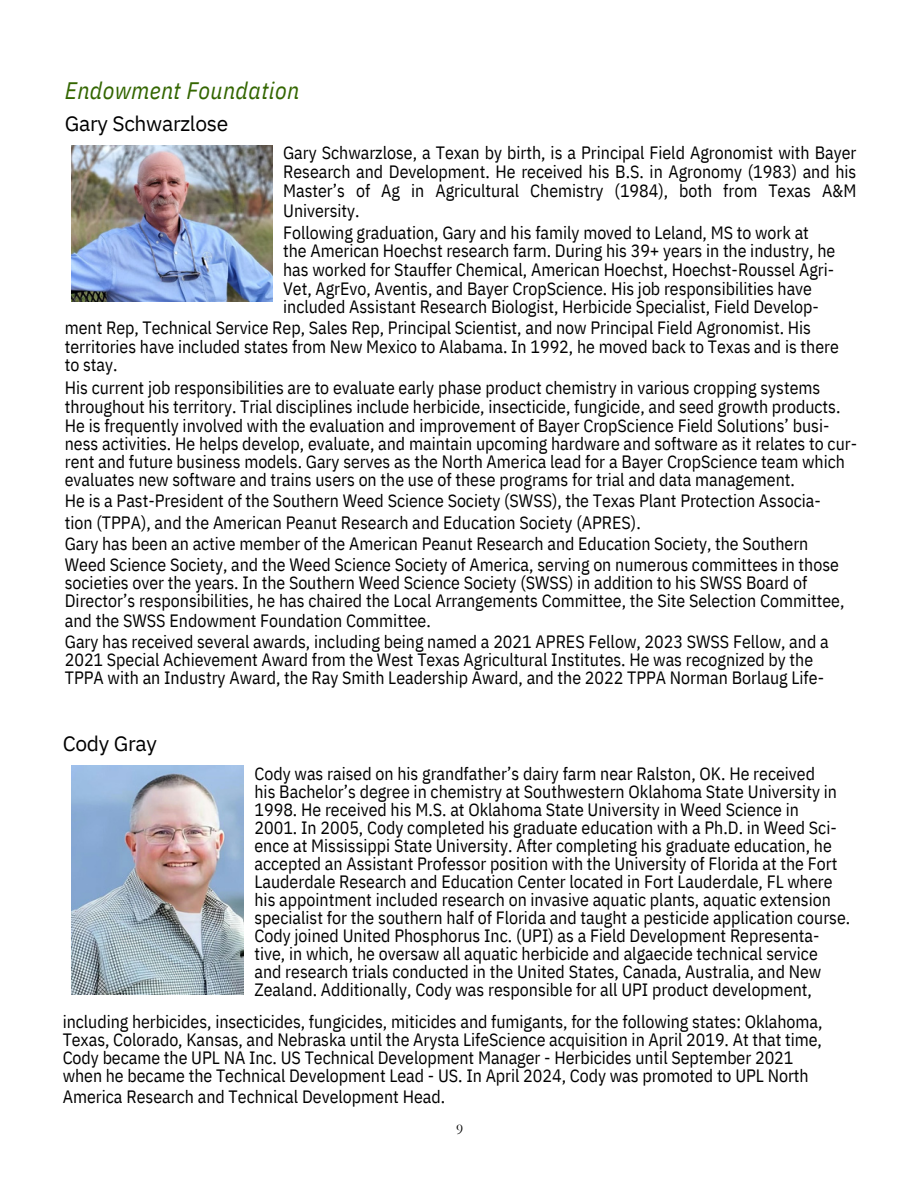
<style>
.page{position:relative;width:918px;height:1188px;background:#fff}
.page>*{position:absolute;margin:0;border:0;box-sizing:border-box;transform-origin:0 0}
.t1{font:italic 23.85px "IBM Plex Sans Cond";letter-spacing:.015em;color:#360}
.t2{font:21px "IBM Plex Sans";letter-spacing:-.015em;color:#000}
.t3{font:17.85px/18px "IBM Plex Sans Cond";color:#000}
.t4{font:15.15px "Garamond";color:#000}
</style>
<div class="page">
<img style="left:72px;top:146px;width:200px;height:155px">
<img style="left:72px;top:765px;width:172px;height:230px">
<p class="t1" style="left:65px;top:75px;width:236px">Endowment Foundation</p>
<p class="t2" style="left:65px;top:109px;width:165px">Gary Schwarzlose</p>
<p class="t3" style="left:283px;top:143px;width:575px;line-height:19.2px;text-align:justify">Gary Schwarzlose, a Texan by birth, is a Principal Field Agronomist with Bayer Research and Development. He received his B.S. in Agronomy (1983) and his Master’s of Ag in Agricultural Chemistry (1984), both from Texas A&amp;M University.</p>
<p class="t3" style="left:283px;top:223px;width:527px">Following graduation, Gary and his family moved to Leland, MS to work at</p>
<p class="t3" style="left:283px;top:241px;width:554px">the American Hoechst research farm. During his 39+ years in the industry, he</p>
<p class="t3" style="left:283px;top:260px;width:553px">has worked for Stauffer Chemical, American Hoechst, Hoechst-Roussel Agri-</p>
<p class="t3" style="left:283px;top:280px;width:530px">Vet, AgrEvo, Aventis, and Bayer CropScience. His job responsibilities have</p>
<p class="t3" style="left:283px;top:298px;width:537px">included Assistant Research Biologist, Herbicide Specialist, Field Develop-</p>
<p class="t3" style="left:65px;top:318px;width:748px">ment Rep, Technical Service Rep, Sales Rep, Principal Scientist, and now Principal Field Agronomist. His</p>
<p class="t3" style="left:65px;top:337px;width:776px">territories have included states from New Mexico to Alabama. In 1992, he moved back to Texas and is there</p>
<p class="t3" style="left:65px;top:355px;width:54px">to stay.</p>
<p class="t3" style="left:65px;top:378px;width:757px">His current job responsibilities are to evaluate early phase product chemistry in various cropping systems</p>
<p class="t3" style="left:65px;top:397px;width:777px">throughout his territory. Trial disciplines include herbicide, insecticide, fungicide, and seed growth products.</p>
<p class="t3" style="left:65px;top:416px;width:766px">He is frequently involved with the evaluation and improvement of Bayer CropScience Field Solutions’ busi-</p>
<p class="t3" style="left:65px;top:434px;width:794px">ness activities. He helps develop, evaluate, and maintain upcoming hardware and software as it relates to cur-</p>
<p class="t3" style="left:65px;top:452px;width:782px">rent and future business models. Gary serves as the North America lead for a Bayer CropScience team which</p>
<p class="t3" style="left:65px;top:470px;width:732px">evaluates new software and trains users on the use of these programs for trial and data management.</p>
<p class="t3" style="left:65px;top:492px;width:758px">He is a Past-President of the Southern Weed Science Society (SWSS), the Texas Plant Protection Associa-</p>
<p class="t3" style="left:65px;top:513px;width:577px">tion (TPPA), and the American Peanut Research and Education Society (APRES).</p>
<p class="t3" style="left:65px;top:534px;width:745px">Gary has been an active member of the American Peanut Research and Education Society, the Southern</p>
<p class="t3" style="left:65px;top:556px;width:776px">Weed Science Society, and the Weed Science Society of America, serving on numerous committees in those</p>
<p class="t3" style="left:65px;top:574px;width:744px">societies over the years. In the Southern Weed Science Society (SWSS) in addition to his SWSS Board of</p>
<h2 class="t3" style="left:65px;top:592px;width:781px">Director’s responsibilities, he has chaired the Local Arrangements Committee, the Site Selection Committee,</h2>
<p class="t3" style="left:65px;top:611px;width:367px">and the SWSS Endowment Foundation Committee.</p>
<p class="t3" style="left:65px;top:632px;width:765px">Gary has received several awards, including being named a 2021 APRES Fellow, 2023 SWSS Fellow, and a</p>
<p class="t3" style="left:65px;top:650px;width:750px">2021 Special Achievement Award from the West Texas Agricultural Institutes. He was recognized by the</p>
<p class="t3" style="left:65px;top:668px;width:761px">TPPA with an Industry Award, the Ray Smith Leadership Award, and the 2022 TPPA Norman Borlaug Life-</p>
<p class="t2" style="left:63px;top:730px;width:96px">Cody Gray</p>
<p class="t3" style="left:254px;top:764px;width:597px">Cody was raised on his grandfather’s dairy farm near Ralston, OK. He received<br>his Bachelor’s degree in chemistry at Southwestern Oklahoma State University in 1998. He received his M.S. at Oklahoma State University in Weed Science in<br>2001. In 2005, Cody completed his graduate education with a Ph.D. in Weed Sci&shy;ence at Mississippi State University. After completing his graduate education, he accepted an Assistant Professor position with the University of Florida at the Fort Lauderdale Research and Education Center located in Fort Lauderdale, FL where his appointment included research on invasive aquatic plants, aquatic extension specialist for the southern half of Florida and taught a pesticide application course.<br>Cody joined United Phosphorus Inc. (UPI) as a Field Development Representa&shy;tive, in which, he oversaw all aquatic herbicide and algaecide technical service<br>and research trials conducted in the United States, Canada, Australia, and New Zealand. Additionally, Cody was responsible for all UPI product development,</p>
<p class="t3" style="left:63px;top:1012px;width:761px">including herbicides, insecticides, fungicides, miticides and fumigants, for the following states: Oklahoma, Texas, Colorado, Kansas, and Nebraska until the Arysta LifeScience acquisition in April 2019. At that time, Cody became the UPL NA Inc. US Technical Development Manager - Herbicides until September 2021 when he became the Technical Development Lead - US. In April 2024, Cody was promoted to UPL North</p>
<p class="t3" style="left:63px;top:1088px;width:384px">America Research and Technical Development Head.</p>
<p class="t4" style="left:456px;top:1121px;width:9px">9</p>
</div>
